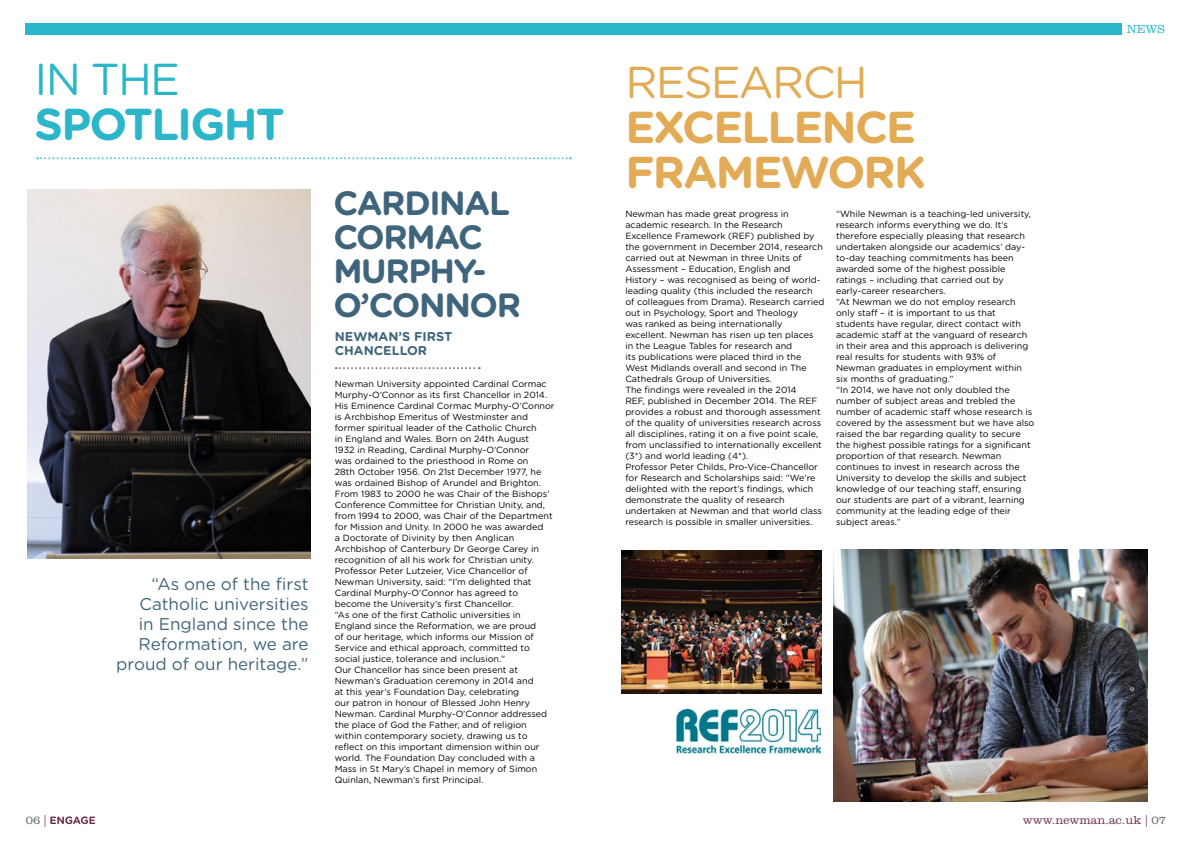
<style>
.page{position:relative;width:1191px;height:842px;background:#fff}
.page>*{position:absolute;margin:0;border:0;box-sizing:border-box;transform-origin:0 0}
.t1{font:700 44.7px/45px "Gotham Rounded";letter-spacing:-.04em;color:#e3ab56}
.t2{font:700 44.7px "Gotham Rounded";letter-spacing:-.04em;color:#2bb6c9}
.t3{font:44.7px "Gotham Rounded";letter-spacing:-.04em;color:#e3ab56}
.t4{font:44.7px "Gotham Rounded";color:#2bb6c9}
.t5{font:700 33.7px/33.9px "Gotham Rounded";letter-spacing:-.04em;color:#3f657c}
.t6{font:17px/20px "Gotham Rounded";color:#3f657c;text-align:right}
.t7{font:700 12.8px/13.5px "Gotham Rounded";color:#3f657c}
.t8{font:300 12px "Clarendon LT Std";color:#723053}
.t9{font:300 12px "Clarendon LT Std";color:#2bb6c9}
.t10{font:300 12px "Clarendon LT Std";color:#67686b}
.t11{font:9px/11px "Gotham Rounded";color:#000}
.s1{color:#723053}
.s2{color:#67686b}
</style>
<div class="page">
<div style="left:26px;top:23px;width:1095px;height:12px;background:#2bb6c9"></div>
<img style="left:27px;top:189px;width:283px;height:369px">
<svg style="left:336px;top:367px;width:144px;height:2px"></svg>
<svg style="left:37px;top:157px;width:534px;height:2px"></svg>
<img style="left:833px;top:549px;width:314px;height:252px">
<img style="left:621px;top:550px;width:200px;height:143px">
<img style="left:676px;top:710px;width:144px;height:44px">
<svg style="left:50px;top:816px;width:45px;height:8px"></svg>
<h1 class="t4" style="left:35px;top:48px;width:147px">IN THE</h1>
<h1 class="t2" style="left:35px;top:91px;width:252px">SPOTLIGHT</h1>
<h3 class="t6" style="left:116px;top:573px;width:194px">“As one of the first<br>Catholic universities<br>in England since the<br>Reformation, we are proud of our heritage.”</h3>
<h2 class="t5" style="left:333px;top:185px;width:189px">CARDINAL<br>CORMAC<br>MURPHY-<br>O’CONNOR</h2>
<h3 class="t7" style="left:335px;top:329px;width:119px">NEWMAN’S FIRST<br>CHANCELLOR</h3>
<p class="t11" style="left:335px;top:378px;width:221px">Newman University appointed Cardinal Cormac Murphy-O’Connor as its first Chancellor in 2014.<br>His Eminence Cardinal Cormac Murphy-O’Connor is Archbishop Emeritus of Westminster and former spiritual leader of the Catholic Church<br>in England and Wales. Born on 24th August<br>1932 in Reading, Cardinal Murphy-O’Connor<br>was ordained to the priesthood in Rome on<br>28th October 1956. On 21st December 1977, he was ordained Bishop of Arundel and Brighton.<br>From 1983 to 2000 he was Chair of the Bishops’ Conference Committee for Christian Unity, and, from 1994 to 2000, was Chair of the Department for Mission and Unity. In 2000 he was awarded<br>a Doctorate of Divinity by then Anglican Archbishop of Canterbury Dr George Carey in recognition of all his work for Christian unity.<br>Professor Peter Lutzeier, Vice Chancellor of Newman University, said: “I’m delighted that Cardinal Murphy-O’Connor has agreed to become the University’s first Chancellor.<br>“As one of the first Catholic universities in England since the Reformation, we are proud<br>of our heritage, which informs our Mission of Service and ethical approach, committed to social justice, tolerance and inclusion.”<br>Our Chancellor has since been present at Newman’s Graduation ceremony in 2014 and<br>at this year’s Foundation Day, celebrating<br>our patron in honour of Blessed John Henry Newman. Cardinal Murphy-O’Connor addressed the place of God the Father, and of religion within contemporary society, drawing us to reflect on this important dimension within our world. The Foundation Day concluded with a Mass in St Mary’s Chapel in memory of Simon Quinlan, Newman’s first Principal.</p>
<h1 class="t3" style="left:625px;top:51px;width:244px">RESEARCH</h1>
<h1 class="t1" style="left:625px;top:103px;width:302px">EXCELLENCE<br>FRAMEWORK</h1>
<p class="t11" style="left:625px;top:208px;width:200px">Newman has made great progress in academic research. In the Research Excellence Framework (REF) published by the government in December 2014, research carried out at Newman in three Units of Assessment – Education, English and History – was recognised as being of world&shy;leading quality (this included the research<br>of colleagues from Drama). Research carried out in Psychology, Sport and Theology<br>was ranked as being internationally excellent. Newman has risen up ten places<br>in the League Tables for research and<br>its publications were placed third in the West Midlands overall and second in The Cathedrals Group of Universities.<br>The findings were revealed in the 2014<br>REF, published in December 2014. The REF provides a robust and thorough assessment of the quality of universities research across all disciplines, rating it on a five point scale, from unclassified to internationally excellent (3*) and world leading (4*).<br>Professor Peter Childs, Pro-Vice-Chancellor for Research and Scholarships said: “We’re delighted with the report’s findings, which demonstrate the quality of research undertaken at Newman and that world class research is possible in smaller universities.</p>
<p class="t11" style="left:836px;top:208px;width:200px">“While Newman is a teaching-led university, research informs everything we do. It’s therefore especially pleasing that research undertaken alongside our academics’ day&shy;to-day teaching commitments has been awarded some of the highest possible ratings – including that carried out by early-career researchers.<br>“At Newman we do not employ research only staff – it is important to us that students have regular, direct contact with academic staff at the vanguard of research in their area and this approach is delivering real results for students with 93% of Newman graduates in employment within six months of graduating.”<br>“In 2014, we have not only doubled the number of subject areas and trebled the number of academic staff whose research is covered by the assessment but we have also raised the bar regarding quality to secure the highest possible ratings for a significant proportion of that research. Newman continues to invest in research across the University to develop the skills and subject knowledge of our teaching staff, ensuring our students are part of a vibrant, learning community at the leading edge of their subject areas.”</p>
<h3 class="t9" style="left:1126px;top:22px;width:39px">NEWS</h3>
<h3 class="t10" style="left:26px;top:813px;width:22px">06 <span class="s1">|</span></h3>
<h3 class="t8" style="left:1022px;top:813px;width:145px">www.newman.ac.uk | <span class="s2">07</span></h3>
</div>
